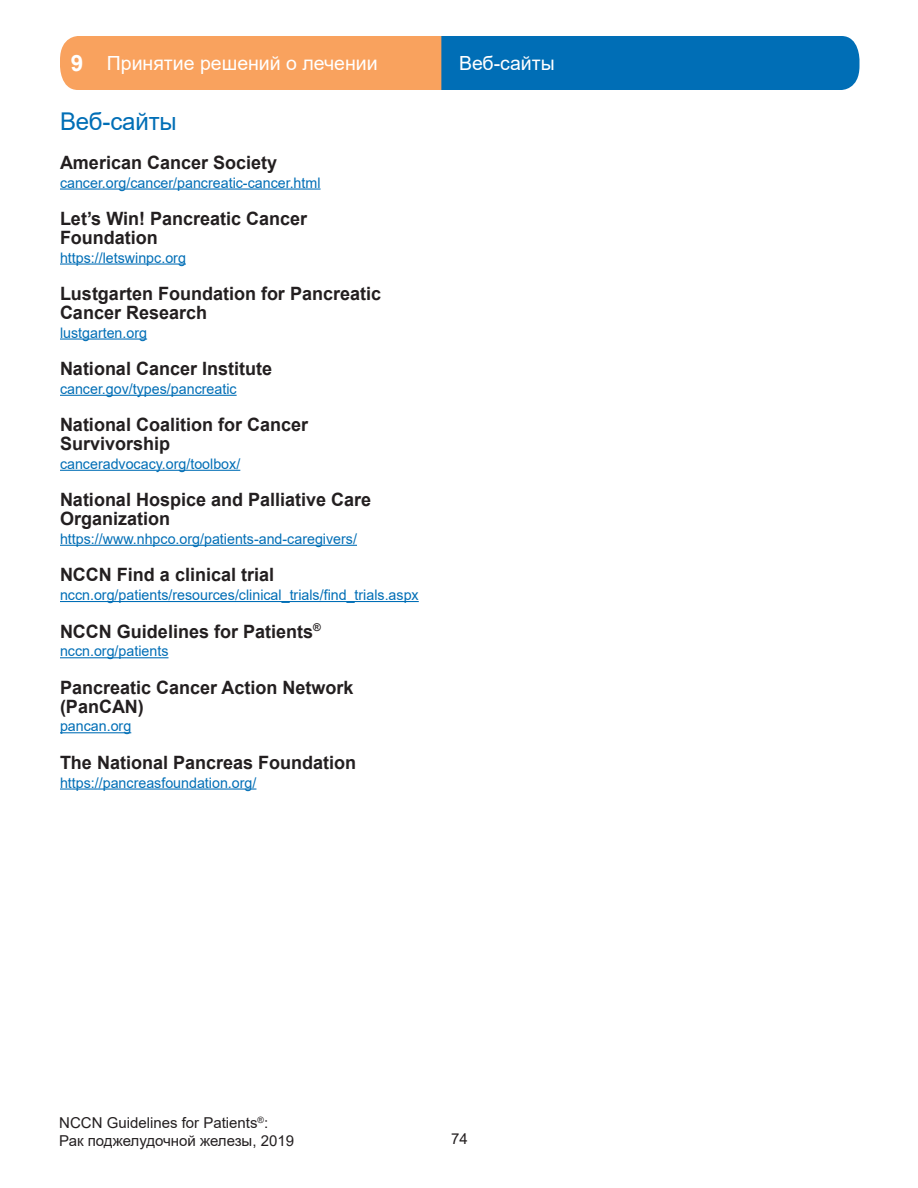
<style>
.page{position:relative;width:918px;height:1188px;background:#fff}
.page>*{position:absolute;margin:0;border:0;box-sizing:border-box;transform-origin:0 0}
.h1_Chapter_9{font:24.45px "Arial";letter-spacing:-.005em;color:#006eb6}
.t1{font:19.5px "Arial";color:#fff}
.h2_Chapter_9{font:700 18.3px/18.8px "Arial";color:#231f20}
.t2{font:15px/18px "Arial";color:#231f20}
.Body_text{font:14.55px "Arial";color:#006eb6}
.s1{font-weight:700;font-size:22.5px}
</style>
<div class="page">
<svg style="left:60px;top:36px;width:800px;height:54px;background:#79888c"></svg>
<hr style="left:60px;top:189px;width:261px;height:1px;background:#006eb6">
<hr style="left:60px;top:264px;width:126px;height:1px;background:#006eb6">
<hr style="left:60px;top:339px;width:87px;height:1px;background:#006eb6">
<hr style="left:60px;top:395px;width:177px;height:1px;background:#006eb6">
<hr style="left:60px;top:470px;width:180px;height:1px;background:#006eb6">
<hr style="left:60px;top:545px;width:297px;height:1px;background:#006eb6">
<hr style="left:60px;top:601px;width:359px;height:1px;background:#006eb6">
<hr style="left:60px;top:657px;width:109px;height:1px;background:#006eb6">
<hr style="left:60px;top:732px;width:71px;height:1px;background:#006eb6">
<hr style="left:60px;top:789px;width:196px;height:1px;background:#006eb6">
<p class="t1" style="left:71px;top:50px;width:308px"><span class="s1">9</span> Принятие решений о лечении</p>
<p class="t1" style="left:459px;top:50px;width:97px">Веб‑сайты</p>
<h1 class="h1_Chapter_9" style="left:60px;top:105px;width:118px">Веб‑сайты</h1>
<h2 class="h2_Chapter_9" style="left:60px;top:153px;width:219px">American Cancer Society</h2>
<p class="Body_text" style="left:60px;top:172px;width:262px">cancer.org/cancer/pancreatic‑cancer.html</p>
<h2 class="h2_Chapter_9" style="left:60px;top:209px;width:249px">Let’s Win! Pancreatic Cancer<br>Foundation</h2>
<p class="Body_text" style="left:60px;top:247px;width:127px">https://letswinpc.org</p>
<h2 class="h2_Chapter_9" style="left:60px;top:284px;width:323px">Lustgarten Foundation for Pancreatic<br>Cancer Research</h2>
<p class="Body_text" style="left:60px;top:322px;width:89px">lustgarten.org</p>
<h2 class="h2_Chapter_9" style="left:60px;top:359px;width:214px">National Cancer Institute</h2>
<p class="Body_text" style="left:60px;top:379px;width:178px">cancer.gov/types/pancreatic</p>
<h2 class="h2_Chapter_9" style="left:60px;top:416px;width:250px">National Coalition for Cancer<br>Survivorship</h2>
<p class="Body_text" style="left:60px;top:454px;width:182px">canceradvocacy.org/toolbox/</p>
<h2 class="h2_Chapter_9" style="left:60px;top:491px;width:313px">National Hospice and Palliative Care<br>Organization</h2>
<p class="Body_text" style="left:60px;top:529px;width:298px">https://www.nhpco.org/patients‑and‑caregivers/</p>
<h2 class="h2_Chapter_9" style="left:60px;top:566px;width:216px">NCCN Find a clinical trial</h2>
<p class="Body_text" style="left:60px;top:585px;width:360px">nccn.org/patients/resources/clinical_trials/find_trials.aspx</p>
<h2 class="h2_Chapter_9" style="left:60px;top:622px;width:262px">NCCN Guidelines for Patients<sup>®</sup></h2>
<p class="Body_text" style="left:60px;top:641px;width:110px">nccn.org/patients</p>
<h2 class="h2_Chapter_9" style="left:60px;top:678px;width:295px">Pancreatic Cancer Action Network (PanCAN)</h2>
<p class="Body_text" style="left:60px;top:716px;width:73px">pancan.org</p>
<h2 class="h2_Chapter_9" style="left:60px;top:753px;width:298px">The National Pancreas Foundation</h2>
<p class="Body_text" style="left:60px;top:772px;width:198px">https://pancreasfoundation.org/</p>
<p class="t2" style="left:59px;top:1114px;width:236px">NCCN Guidelines for Patients<sup>®</sup>:<br>Рак поджелудочной железы, 2019</p>
<p class="t2" style="left:451px;top:1129px;width:18px">74</p>
</div>
